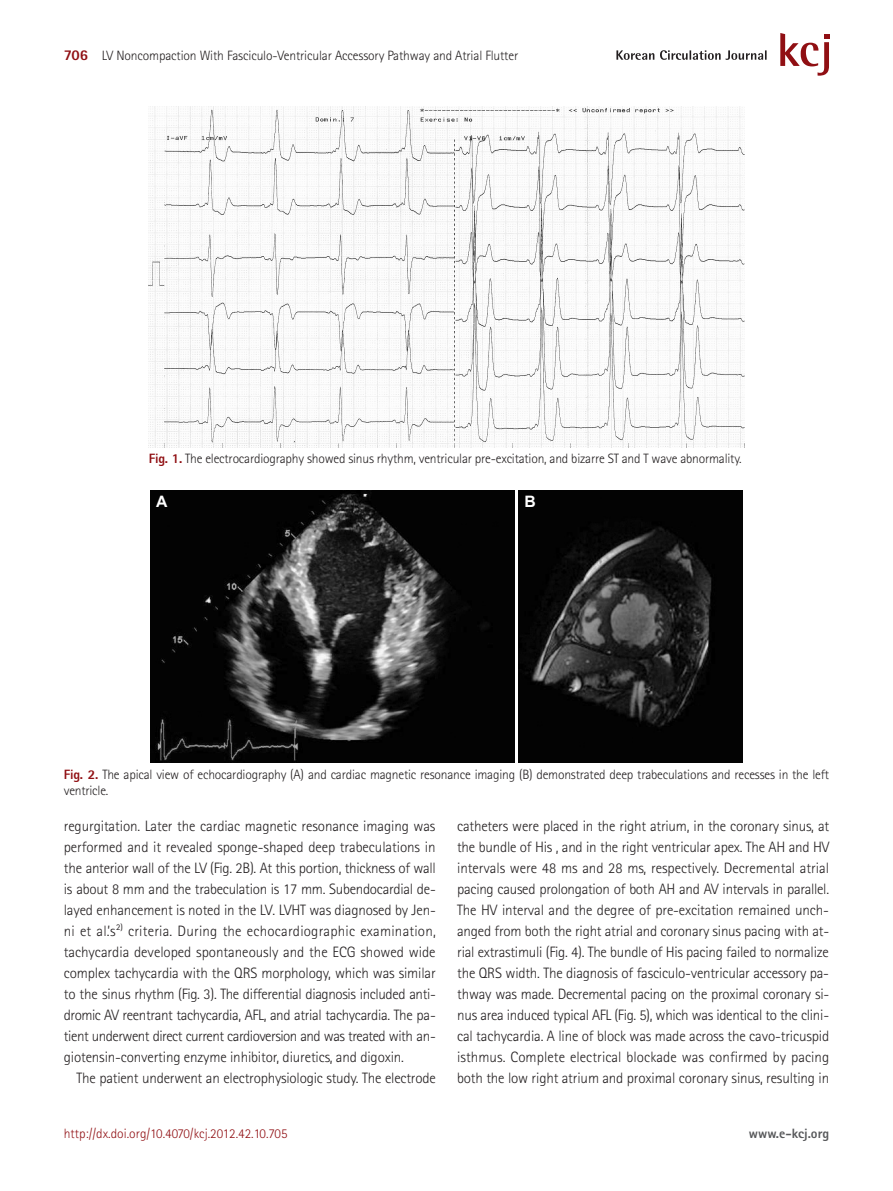
<style>
.page{position:relative;width:893px;height:1191px;background:#fff}
.page>*{position:absolute;margin:0;border:0;box-sizing:border-box;transform-origin:0 0}
.t1{font:700 15.75px "Arial";color:#fff}
.t2{font:300 15px/21px "Rotis Sans Serif Std";letter-spacing:-.01em;color:#231f20;text-align:justify}
.t3{font:300 13.5px/16.2px "Rotis Sans Serif Std";letter-spacing:-.015em;color:#231f20}
.t4{font:300 13.5px "Rotis Sans Serif Std";color:#900f13}
.t5{font:800 13.5px "Rotis Sans Serif Std";color:#57585a}
.s1{font-weight:800;font-size:15px;color:#900f13}
.s2{font-weight:800;color:#900f13}
</style>
<div class="page">
<svg style="left:616px;top:50px;width:151px;height:10px"></svg>
<svg style="left:780px;top:33px;width:49px;height:43px"></svg>
<img style="left:149px;top:106px;width:595px;height:341px">
<img style="left:151px;top:490px;width:363px;height:272px">
<img style="left:519px;top:490px;width:223px;height:272px">
<p class="t3" style="left:64px;top:47px;width:456px"><span class="s1">706</span> LV Noncompaction With Fasciculo-Ventricular Accessory Pathway and Atrial Flutter</p>
<p class="t3" style="left:149px;top:450px;width:594px"><span class="s2">Fig. 1.</span> The electrocardiography showed sinus rhythm, ventricular pre-excitation, and bizarre ST and T wave abnormality.</p>
<p class="t1" style="left:156px;top:491px;width:13px">A</p>
<p class="t1" style="left:524px;top:491px;width:13px">B</p>
<p class="t3" style="left:64px;top:766px;width:767px"><span class="s2">Fig. 2.</span> The apical view of echocardiography (A) and cardiac magnetic resonance imaging (B) demonstrated deep trabeculations and recesses in the left ventricle.</p>
<p class="t2" style="left:64px;top:815px;width:374px">regurgitation. Later the cardiac magnetic resonance imaging was performed and it revealed sponge-shaped deep trabeculations in the anterior wall of the LV (Fig. 2B). At this portion, thickness of wall is about 8 mm and the trabeculation is 17 mm. Subendocardial de&shy;layed enhancement is noted in the LV. LVHT was diagnosed by Jen&shy;ni et al.’s<sup>2)</sup> criteria. During the echocardiographic examination, tachycardia developed spontaneously and the ECG showed wide complex tachycardia with the QRS morphology, which was similar to the sinus rhythm (Fig. 3). The differential diagnosis included anti&shy;dromic AV reentrant tachycardia, AFL, and atrial tachycardia. The pa&shy;tient underwent direct current cardioversion and was treated with an&shy;giotensin-converting enzyme inhibitor, diuretics, and digoxin.</p>
<p class="t2" style="left:77px;top:1067px;width:361px">The patient underwent an electrophysiologic study. The electrode</p>
<p class="t2" style="left:457px;top:815px;width:374px">catheters were placed in the right atrium, in the coronary sinus, at the bundle of His , and in the right ventricular apex. The AH and HV intervals were 48 ms and 28 ms, respectively. Decremental atrial pacing caused prolongation of both AH and AV intervals in parallel.<br>The HV interval and the degree of pre-excitation remained unch&shy;anged from both the right atrial and coronary sinus pacing with at&shy;rial extrastimuli (Fig. 4). The bundle of His pacing failed to normalize the QRS width. The diagnosis of fasciculo-ventricular accessory pa&shy;thway was made. Decremental pacing on the proximal coronary si&shy;nus area induced typical AFL (Fig. 5), which was identical to the clini&shy;cal tachycardia. A line of block was made across the cavo-tricuspid isthmus. Complete electrical blockade was confirmed by pacing both the low right atrium and proximal coronary sinus, resulting in</p>
<p class="t4" style="left:64px;top:1125px;width:225px">http://dx.doi.org/10.4070/kcj.2012.42.10.705</p>
<p class="t5" style="left:749px;top:1124px;width:82px">www.e-kcj.org</p>
</div>
